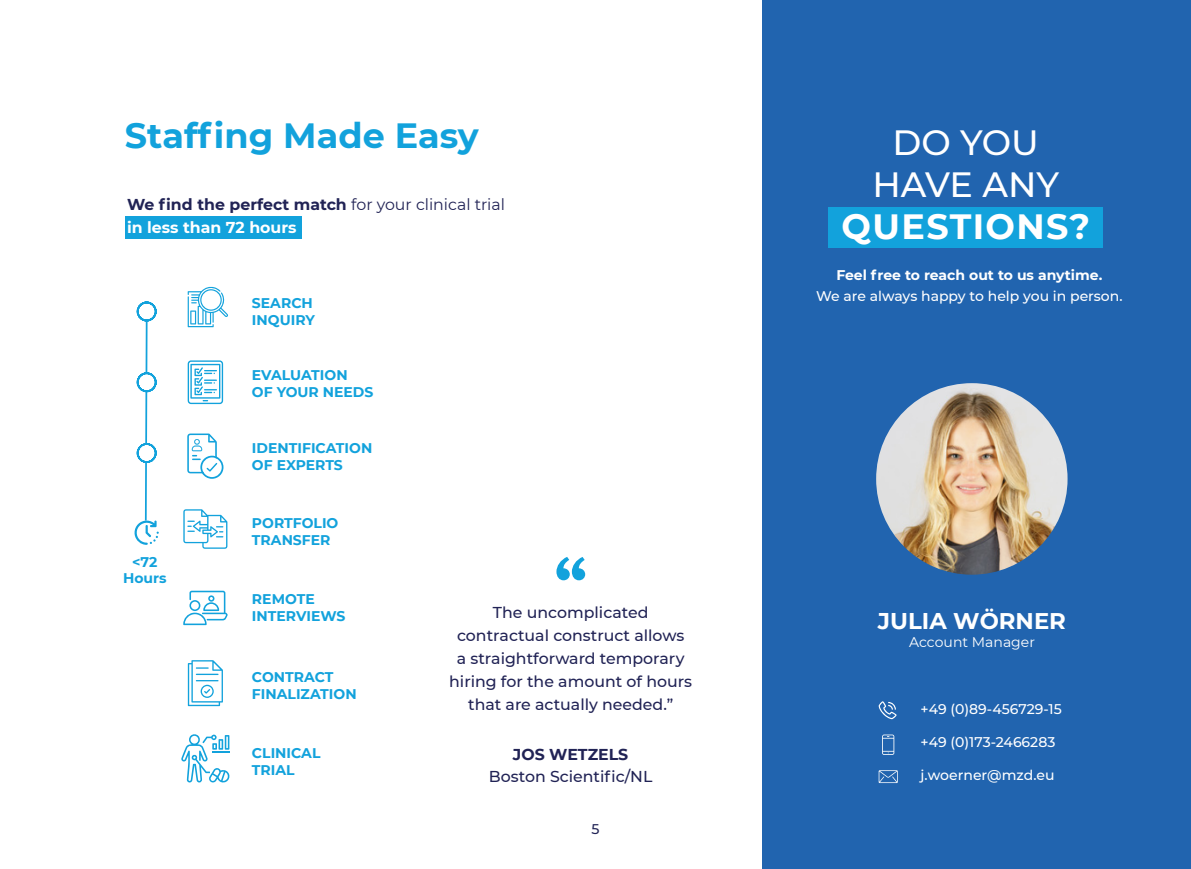
<style>
.page{position:relative;width:1191px;height:869px;background:#fff}
.page>*{position:absolute;margin:0;border:0;box-sizing:border-box;transform-origin:0 0}
.t1{font:700 64.23px "Ridley Grotesk";color:#12a2dc}
.t2{font:700 35px "Montserrat";color:#12a2dc}
.t3{font:500 35px/42px "Montserrat";color:#fff;text-align:center}
.t4{font:700 35px "Montserrat";letter-spacing:.04em;color:#fff}
.t5{font:700 22.75px "Montserrat";color:#fff}
.t6{font:500 15.75px/22.8px "Montserrat";color:#212355;text-align:center}
.t7{font:700 15.75px/22.8px "Montserrat";color:#212355}
.t8{font:700 14px/16.8px "Montserrat";color:#12a2dc}
.t9{font:500 14px "Montserrat";color:#fff}
.t10{font:700 14px "Montserrat";color:#fff}
.t11{font:14px "Montserrat";color:#fff}
.t12{font:500 14px "Montserrat";color:#212355}
.s1{font-weight:400}
.s2{color:#fff}
</style>
<div class="page">
<div style="left:762px;top:0;width:429px;height:868px;background:#2164af"></div>
<div style="left:125px;top:216px;width:177px;height:22px;background:#12a2dc"></div>
<svg style="left:188px;top:286px;width:40px;height:41px"></svg>
<svg style="left:134px;top:301px;width:25px;height:243px"></svg>
<img style="left:876px;top:383px;width:191px;height:191px;border-radius:96px">
<svg style="left:878px;top:701px;width:18px;height:17px"></svg>
<svg style="left:882px;top:734px;width:12px;height:20px"></svg>
<svg style="left:878px;top:770px;width:19px;height:12px"></svg>
<svg style="left:187px;top:433px;width:36px;height:45px"></svg>
<svg style="left:188px;top:660px;width:35px;height:45px"></svg>
<svg style="left:183px;top:590px;width:45px;height:34px"></svg>
<svg style="left:181px;top:734px;width:49px;height:48px"></svg>
<svg style="left:183px;top:509px;width:44px;height:39px"></svg>
<svg style="left:188px;top:360px;width:35px;height:44px"></svg>
<div style="left:828px;top:207px;width:274px;height:40px;background:#12a2dc"></div>
<h2 class="t2" style="left:125px;top:110px;width:355px">Staffing Made Easy</h2>
<p class="t7" style="left:127px;top:192px;width:379px">We find the perfect match <span class="s1">for your clinical trial </span><span class="s2">in less than 72 hours</span></p>
<p class="t8" style="left:252px;top:293px;width:64px">SEARCH<br>INQUIRY</p>
<p class="t8" style="left:252px;top:366px;width:123px">EVALUATION<br>OF YOUR NEEDS</p>
<p class="t8" style="left:252px;top:439px;width:122px">IDENTIFICATION<br>OF EXPERTS</p>
<p class="t8" style="left:123px;top:553px;width:45px;line-height:15.8px;text-align:center">&lt;72<br>Hours</p>
<p class="t8" style="left:252px;top:513px;width:88px">PORTFOLIO<br>TRANSFER</p>
<p class="t8" style="left:252px;top:590px;width:95px">REMOTE<br>INTERVIEWS</p>
<p class="t8" style="left:252px;top:668px;width:106px">CONTRACT<br>FINALIZATION</p>
<p class="t8" style="left:252px;top:743px;width:70px">CLINICAL<br>TRIAL</p>
<h1 class="t1" style="left:553px;top:542px;width:37px">“</h1>
<p class="t6" style="left:493px;top:600px;width:157px">The uncomplicated</p>
<p class="t6" style="left:449px;top:623px;width:244px">contractual construct allows<br>a straightforward temporary hiring for the amount of hours that are actually needed.”</p>
<p class="t7" style="left:513px;top:741px;width:117px">JOS WETZELS</p>
<p class="t6" style="left:489px;top:764px;width:165px">Boston Scientific/NL</p>
<p class="t12" style="left:591px;top:818px;width:10px">5</p>
<h2 class="t3" style="left:872px;top:120px;width:188px">DO YOU<br>HAVE ANY</h2>
<h2 class="t4" style="left:841px;top:201px;width:250px">QUESTIONS?</h2>
<p class="t10" style="left:836px;top:265px;width:267px">Feel free to reach out to us anytime.</p>
<p class="t9" style="left:816px;top:286px;width:308px">We are always happy to help you in person.</p>
<h3 class="t5" style="left:878px;top:603px;width:190px">JULIA WÖRNER</h3>
<p class="t11" style="left:909px;top:632px;width:127px">Account Manager</p>
<p class="t9" style="left:920px;top:698px;width:143px">+49 (0)89-456729-15</p>
<p class="t9" style="left:920px;top:732px;width:136px">+49 (0)173-2466283</p>
<p class="t9" style="left:920px;top:765px;width:136px">j.woerner@mzd.eu</p>
</div>
